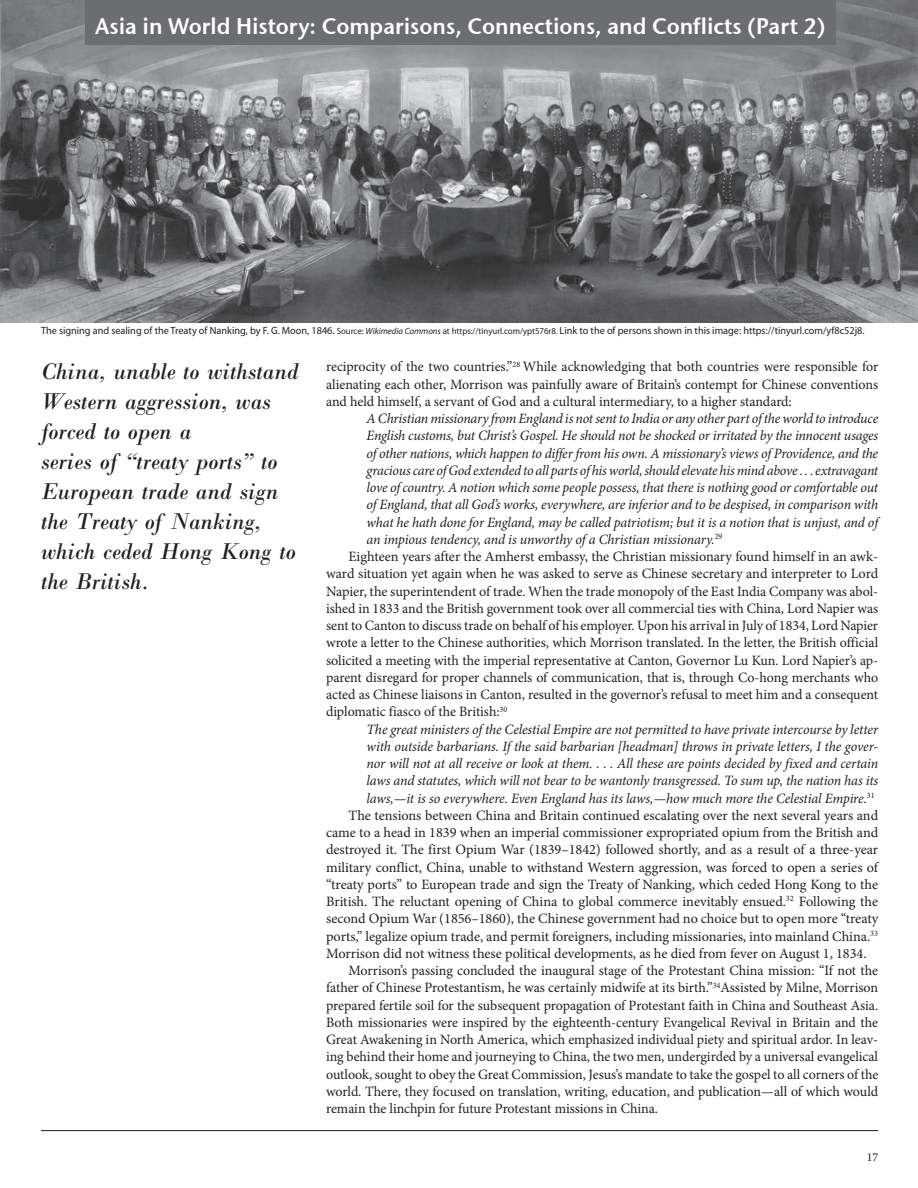
<style>
.page{position:relative;width:918px;height:1188px;background:#fff}
.page>*{position:absolute;margin:0;border:0;box-sizing:border-box;transform-origin:0 0}
.Body{font:italic 24px/30px "M Bodoni";color:#231f20}
.t1{font:22.5px "Stone Sans Sem ITCTT Semi";color:#fff;scale:.96 1}
.Body-2{font:14.25px/17.2px "Minion Pro";color:#231f20;text-align:justify}
.QUOTE_in_text{font:italic 14.25px/17.2px "Minion Pro";letter-spacing:-.01em;color:#231f20;text-align:justify}
.t2{font:12px "Minion Pro";color:#231f20}
.Captions{font:10.5px "Myriad Pro";color:#231f20}
.s1{font-size:9px}
.s2{font-style:italic;font-size:9px}
</style>
<div class="page">
<hr style="left:41px;top:1130px;width:837px;height:1px;background:#231f20">
<img style="left:1px;top:0;width:917px;height:322px">
<div style="left:88px;top:0;width:767px;height:63px;background:#808285;opacity:.48"></div>
<div style="left:85px;top:0;width:751px;height:45px;background:#6c6d70"></div>
<p class="t1" style="left:95px;top:12px;width:762px">Asia in World History: Comparisons, Connections, and Conflicts (Part 2)</p>
<p class="Captions" style="left:41px;top:324px;width:825px">The signing and sealing of the Treaty of Nanking, by F. G. Moon, 1846. <span class="s1">Source:</span> <span class="s2">Wikimedia Commons</span> <span class="s1">at https://tinyurl.com/ypt576r8.</span> Link to the of persons shown in this image: https://tinyurl.com/yf8c52j8.</p>
<p class="Body" style="left:41px;top:357px;width:259px">China, unable to withstand<br>Western aggression, was forced to open a<br>series of “treaty ports” to<br>European trade and sign the Treaty of Nanking, which ceded Hong Kong to the British.</p>
<p class="Body-2" style="left:326px;top:358px;width:554px">reciprocity of the two countries.”<sup>28</sup> While acknowledging that both countries were responsible for alienating each other, Morrison was painfully aware of Britain’s contempt for Chinese conventions and held himself, a servant of God and a cultural intermediary, to a higher standard:</p>
<p class="QUOTE_in_text" style="left:367px;top:410px;width:513px">A Christian missionary from England is not sent to India or any other part of the world to introduce English customs, but Christ’s Gospel. He should not be shocked or irritated by the innocent usages of other nations, which happen to differ from his own. A missionary’s views of Providence, and the gracious care of God extended to all parts of his world, should elevate his mind above . . . extravagant love of country. A notion which some people possess, that there is nothing good or comfortable out of England, that all God’s works, everywhere, are inferior and to be despised, in comparison with what he hath done for England, may be called patriotism; but it is a notion that is unjust, and of an impious tendency, and is unworthy of a Christian missionary.<sup>29</sup></p>
<p class="Body-2" style="left:326px;top:548px;width:554px;text-indent:23px">Eighteen years after the Amherst embassy, the Christian missionary found himself in an awk&shy;ward situation yet again when he was asked to serve as Chinese secretary and interpreter to Lord Napier, the superintendent of trade. When the trade monopoly of the East India Company was abol&shy;ished in 1833 and the British government took over all commercial ties with China, Lord Napier was sent to Canton to discuss trade on behalf of his employer. Upon his arrival in July of 1834, Lord Napier wrote a letter to the Chinese authorities, which Morrison translated. In the letter, the British official solicited a meeting with the imperial representative at Canton, Governor Lu Kun. Lord Napier’s ap&shy;parent disregard for proper channels of communication, that is, through Co-hong merchants who acted as Chinese liaisons in Canton, resulted in the governor’s refusal to meet him and a consequent diplomatic fiasco of the British:<sup>30</sup></p>
<p class="QUOTE_in_text" style="left:367px;top:720px;width:513px">The great ministers of the Celestial Empire are not permitted to have private intercourse by letter with outside barbarians. If the said barbarian [headman] throws in private letters, I the gover&shy;nor will not at all receive or look at them. . . . All these are points decided by fixed and certain laws and statutes, which will not bear to be wantonly transgressed. To sum up, the nation has its laws,—it is so everywhere. Even England has its laws,—how much more the Celestial Empire.<sup>31</sup></p>
<p class="Body-2" style="left:326px;top:807px;width:554px;text-indent:23px">The tensions between China and Britain continued escalating over the next several years and came to a head in 1839 when an imperial commissioner expropriated opium from the British and destroyed it. The first Opium War (1839–1842) followed shortly, and as a result of a three-year military conflict, China, unable to withstand Western aggression, was forced to open a series of “treaty ports” to European trade and sign the Treaty of Nanking, which ceded Hong Kong to the British. The reluctant opening of China to global commerce inevitably ensued.<sup>32</sup> Following the second Opium War (1856–1860), the Chinese government had no choice but to open more “treaty ports,” legalize opium trade, and permit foreigners, including missionaries, into mainland China.<sup>33<br></sup>Morrison did not witness these political developments, as he died from fever on August 1, 1834.</p>
<p class="Body-2" style="left:326px;top:962px;width:554px;text-indent:22px">Morrison’s passing concluded the inaugural stage of the Protestant China mission: “If not the father of Chinese Protestantism, he was certainly midwife at its birth.”<sup>34</sup>Assisted by Milne, Morrison prepared fertile soil for the subsequent propagation of Protestant faith in China and Southeast Asia.<br>Both missionaries were inspired by the eighteenth-century Evangelical Revival in Britain and the Great Awakening in North America, which emphasized individual piety and spiritual ardor. In leav&shy;ing behind their home and journeying to China, the two men, undergirded by a universal evangelical outlook, sought to obey the Great Commission, Jesus’s mandate to take the gospel to all corners of the world. There, they focused on translation, writing, education, and publication—all of which would remain the linchpin for future Protestant missions in China.</p>
<p class="t2" style="left:867px;top:1149px;width:13px">17</p>
</div>
